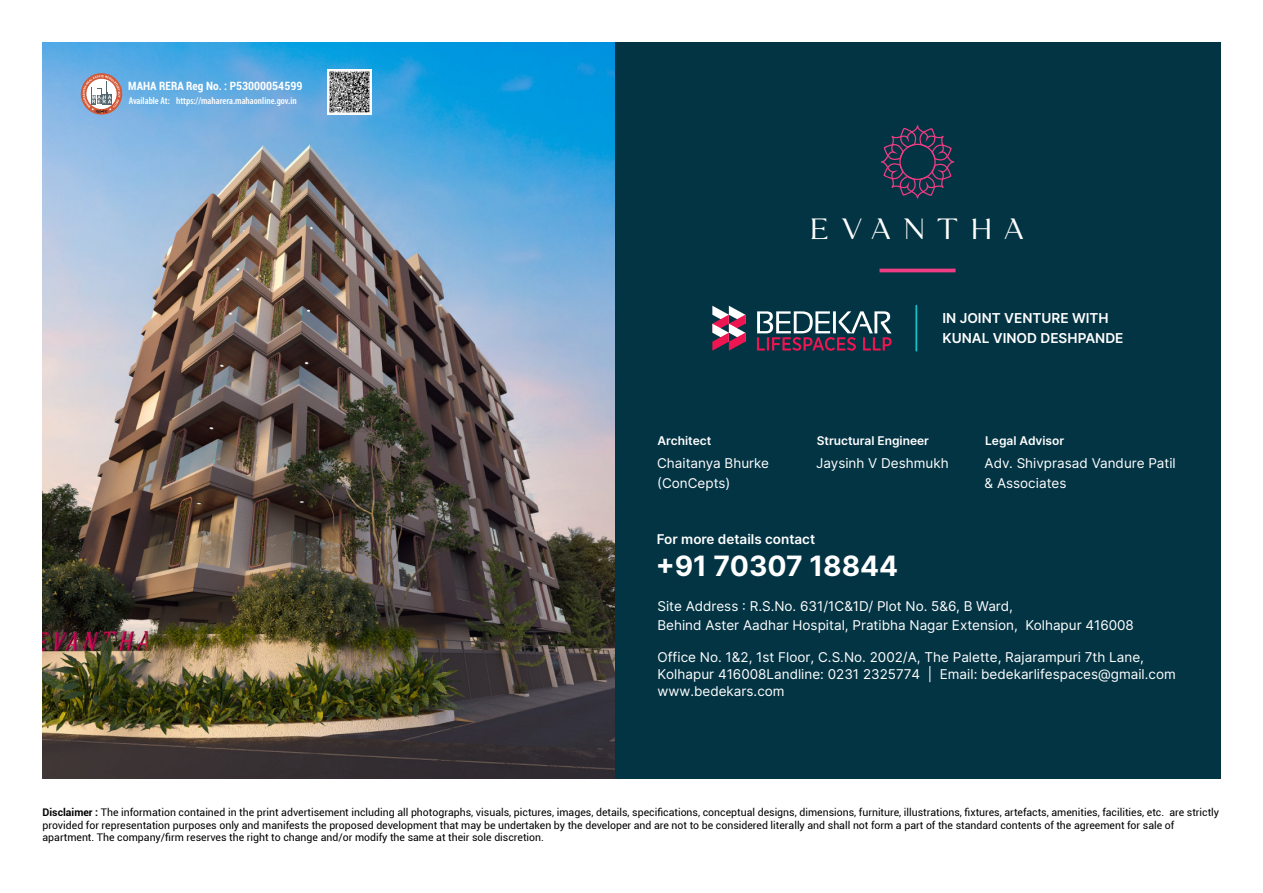
<style>
.page{position:relative;width:1263px;height:893px;background:#fff}
.page>*{position:absolute;margin:0;border:0;box-sizing:border-box;transform-origin:0 0}
.t1{font:700 30.45px "Avegas Royale";letter-spacing:.42em;color:#fff}
.t2{font:700 28.05px "Inter";color:#fff}
.t3{font:600 13.65px/19.5px "Inter";color:#fff}
.t4{font:13.5px/19.2px "Inter";color:#fff}
.t5{font:600 13.5px "Inter";color:#fff}
.t6{font:600 12px "Inter";color:#fff}
.t7{font:700 condensed 11.4px "Roboto";color:#fff}
.t8{font:10.5px/12.6px "Roboto";color:#000}
.t9{font:600 condensed 9.9px "Myriad Pro";color:#fff}
.s1{font-weight:700}
</style>
<div class="page">
<img style="left:43px;top:43px;width:572px;height:736px">
<div style="left:615px;top:43px;width:605px;height:736px;background:#033444"></div>
<hr style="left:879px;top:269px;width:76px;height:3px;background:#ee3d82">
<svg style="left:881px;top:125px;width:73px;height:73px"></svg>
<svg style="left:712px;top:306px;width:33px;height:45px"></svg>
<svg style="left:757px;top:311px;width:135px;height:40px"></svg>
<svg style="left:81px;top:73px;width:41px;height:42px"></svg>
<img style="left:327px;top:70px;width:45px;height:44px">
<hr style="left:915px;top:306px;width:2px;height:45px;background:#1abec9">
<p class="t7" style="left:128px;top:81px;width:176px">MAHA RERA Reg No. : P53000054599</p>
<p class="t9" style="left:129px;top:97px;width:169px">Available At: https://maharera.mahaonline.gov.in</p>
<h1 class="t1" style="left:810px;top:215px;width:215px">EVANTHA</h1>
<h3 class="t3" style="left:942px;top:309px;width:183px">IN JOINT VENTURE WITH<br>KUNAL VINOD DESHPANDE</h3>
<p class="t6" style="left:658px;top:434px;width:55px">Architect</p>
<p class="t6" style="left:817px;top:434px;width:114px">Structural Engineer</p>
<p class="t6" style="left:985px;top:434px;width:81px">Legal Advisor</p>
<p class="t4" style="left:657px;top:454px;width:113px">Chaitanya Bhurke (ConCepts)</p>
<p class="t4" style="left:816px;top:454px;width:134px">Jaysinh V Deshmukh</p>
<p class="t4" style="left:984px;top:454px;width:193px">Adv. Shivprasad Vandure Patil &amp; Associates</p>
<p class="t5" style="left:657px;top:531px;width:160px">For more details contact</p>
<h2 class="t2" style="left:656px;top:549px;width:244px">+91 70307 18844</h2>
<p class="t4" style="left:657px;top:596px;width:478px">Site Address : R.S.No. 631/1C&amp;1D/ Plot No. 5&amp;6, B Ward,<br>Behind Aster Aadhar Hospital, Pratibha Nagar Extension, Kolhapur 416008</p>
<p class="t4" style="left:657px;top:648px;width:520px;line-height:17.1px">Office No. 1&amp;2, 1st Floor, C.S.No. 2002/A, The Palette, Rajarampuri 7th Lane,<br>Kolhapur 416008Landline: 0231 2325774 | Email: bedekarlifespaces@gmail.com www.bedekars.com</p>
<p class="t8" style="left:43px;top:807px;width:1178px"><span class="s1">Disclaimer :</span> The information contained in the print advertisement including all photographs, visuals, pictures, images, details, specifications, conceptual designs, dimensions, furniture, illustrations, fixtures, artefacts, amenities, facilities, etc. are strictly provided for representation purposes only and manifests the proposed development that may be undertaken by the developer and are not to be considered literally and shall not form a part of the standard contents of the agreement for sale of apartment. The company/firm reserves the right to change and/or modify the same at their sole discretion.</p>
</div>
